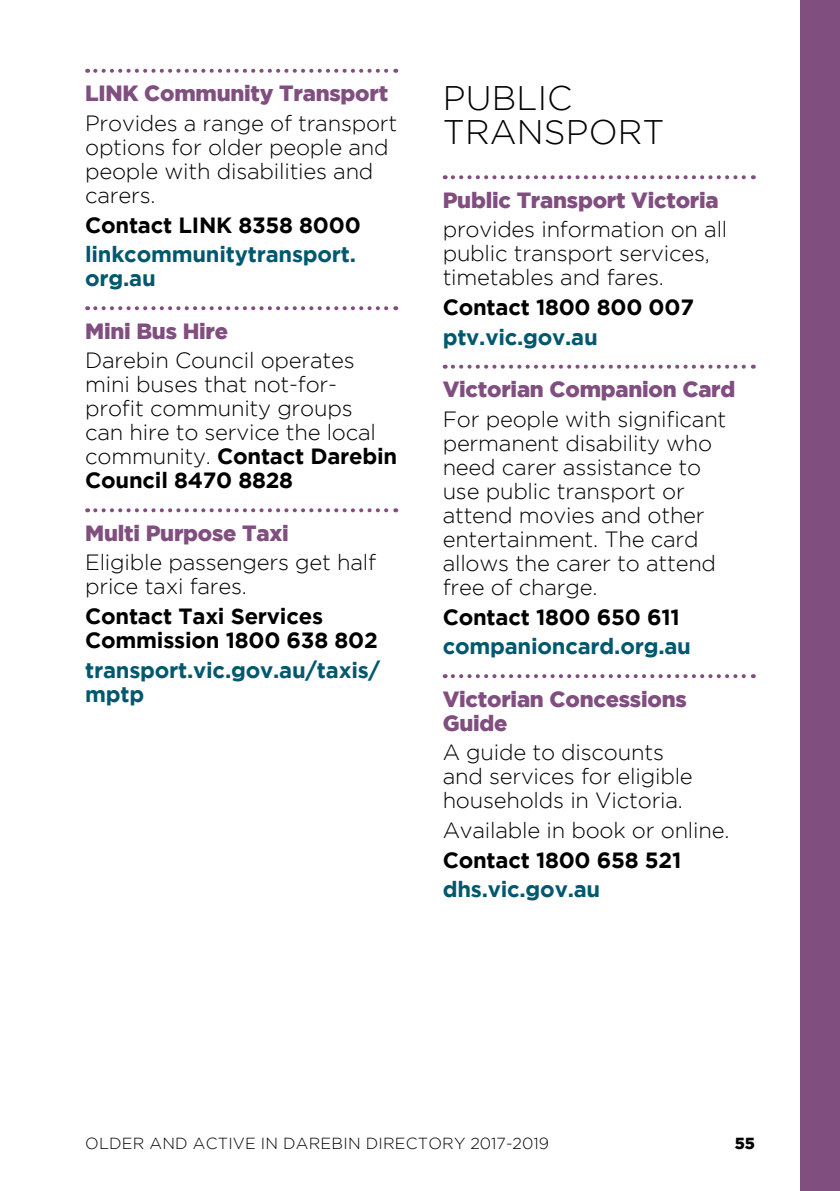
<style>
.page{position:relative;width:840px;height:1191px;background:#fff}
.page>*{position:absolute;margin:0;border:0;box-sizing:border-box;transform-origin:0 0}
.t1{font:300 34px/34px "Gotham";letter-spacing:.005em;color:#000}
.t2{font:300 22px/24px "Gotham";letter-spacing:-.01em;color:#000}
.t3{font:900 22px/24px "Gotham";letter-spacing:-.01em;color:#814e80}
.t4{font:700 22px/24px "Gotham";letter-spacing:-.01em;color:#000}
.t5{font:700 22px/24px "Gotham";letter-spacing:-.01em;color:#00586f}
.t6{font:300 16px "Gotham";letter-spacing:.015em;color:#000}
.t7{font:900 16px "Gotham";color:#000}
.s1{font-weight:700}
</style>
<div class="page">
<div style="left:799px;top:0;width:40px;height:1191px;background:#814e80"></div>
<svg style="left:95px;top:69px;width:301px;height:4px"></svg>
<svg style="left:95px;top:306px;width:301px;height:4px"></svg>
<svg style="left:95px;top:508px;width:301px;height:4px"></svg>
<svg style="left:452px;top:175px;width:301px;height:4px"></svg>
<svg style="left:452px;top:365px;width:301px;height:4px"></svg>
<svg style="left:452px;top:674px;width:301px;height:4px"></svg>
<p class="t3" style="left:85px;top:81px;width:304px">LINK Community Transport</p>
<p class="t2" style="left:85px;top:111px;width:313px">Provides a range of transport options for older people and people with disabilities and carers.</p>
<p class="t4" style="left:85px;top:212px;width:277px">Contact LINK 8358 8000</p>
<p class="t5" style="left:85px;top:242px;width:272px">linkcommunitytransport. org.au</p>
<p class="t3" style="left:85px;top:318px;width:144px">Mini Bus Hire</p>
<p class="t2" style="left:85px;top:348px;width:313px">Darebin Council operates mini buses that not-for&shy;profit community groups<br>can hire to service the local community. <span class="s1">Contact Darebin<br>Council 8470 8828</span></p>
<p class="t3" style="left:85px;top:520px;width:205px">Multi Purpose Taxi</p>
<p class="t2" style="left:85px;top:550px;width:292px">Eligible passengers get half price taxi fares.</p>
<p class="t4" style="left:85px;top:604px;width:294px">Contact Taxi Services<br>Commission 1800 638 802</p>
<p class="t5" style="left:85px;top:657px;width:296px">transport.vic.gov.au/taxis/ mptp</p>
<h1 class="t1" style="left:442px;top:80px;width:223px">PUBLIC<br>TRANSPORT</h1>
<p class="t3" style="left:442px;top:187px;width:277px">Public Transport Victoria</p>
<p class="t2" style="left:442px;top:217px;width:286px">provides information on all public transport services, timetables and fares.</p>
<p class="t4" style="left:442px;top:295px;width:252px">Contact 1800 800 007</p>
<p class="t5" style="left:442px;top:324px;width:156px">ptv.vic.gov.au</p>
<p class="t3" style="left:442px;top:377px;width:294px">Victorian Companion Card</p>
<p class="t2" style="left:442px;top:407px;width:285px">For people with significant permanent disability who need carer assistance to use public transport or attend movies and other entertainment. The card allows the carer to attend free of charge.</p>
<p class="t4" style="left:442px;top:604px;width:238px">Contact 1800 650 611</p>
<p class="t5" style="left:442px;top:634px;width:250px">companioncard.org.au</p>
<p class="t3" style="left:442px;top:686px;width:245px">Victorian Concessions<br>Guide</p>
<p class="t2" style="left:442px;top:740px;width:251px">A guide to discounts and services for eligible households in Victoria.</p>
<p class="t2" style="left:442px;top:818px;width:288px">Available in book or online.</p>
<p class="t4" style="left:442px;top:847px;width:240px">Contact 1800 658 521</p>
<p class="t5" style="left:442px;top:877px;width:159px">dhs.vic.gov.au</p>
<p class="t6" style="left:85px;top:1135px;width:465px">OLDER AND ACTIVE IN DAREBIN DIRECTORY 2017-2019</p>
<p class="t7" style="left:734px;top:1134px;width:22px">55</p>
</div>
